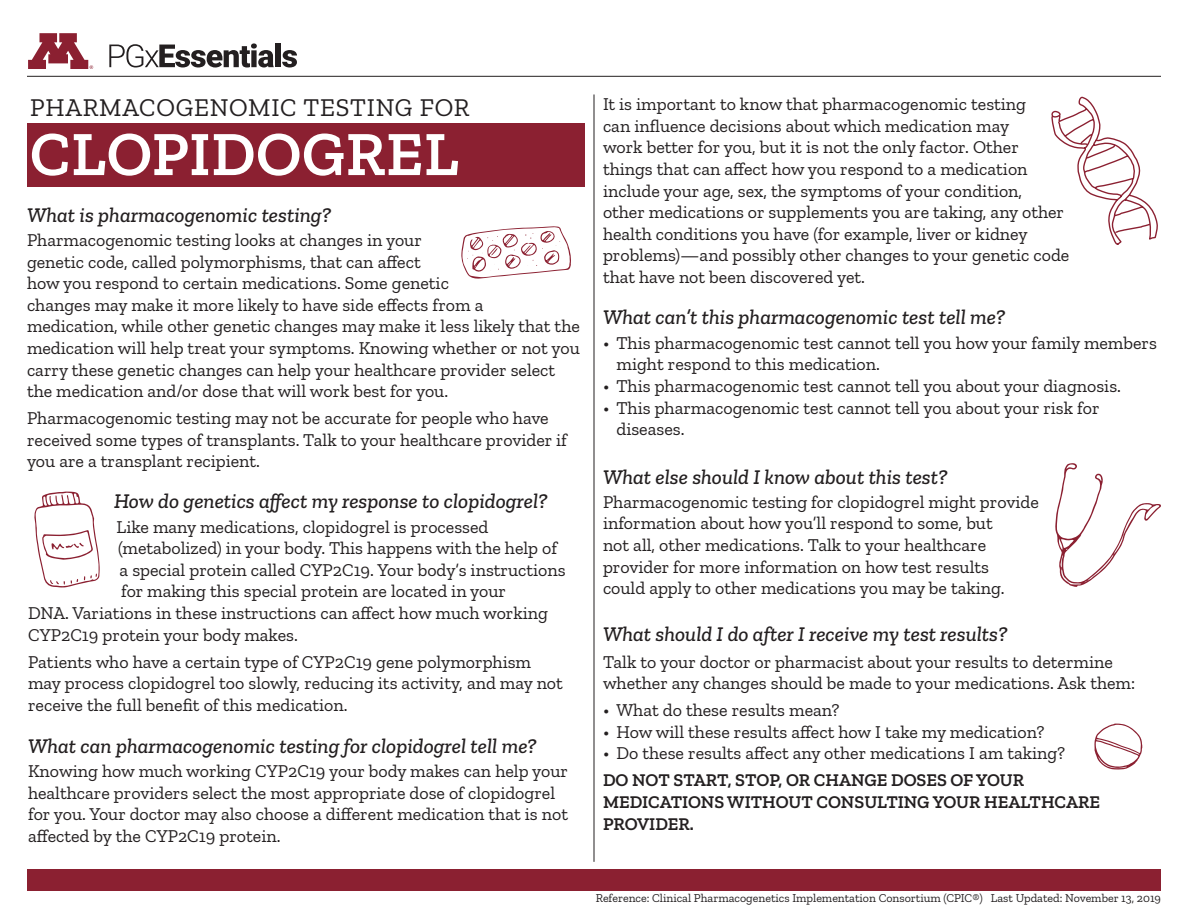
<style>
.page{position:relative;width:1188px;height:918px;background:#fff}
.page>*{position:absolute;margin:0;border:0;box-sizing:border-box;transform-origin:0 0}
.t1{font:600 63px "Zilla Slab";letter-spacing:.01em;color:#fff}
.t2{font:25.5px "Zilla Slab";letter-spacing:.03em;color:#231f20}
.t3{font:italic 500 21px "Zilla Slab";color:#231f20}
.t4{font:18px/21.6px "Zilla Slab";color:#231f20}
.t5{font:600 18px/21.6px "Zilla Slab";color:#231f20}
.t6{font:12px "Zilla Slab";color:#231f20}
</style>
<div class="page">
<svg style="left:109px;top:43px;width:165px;height:25px"></svg>
<div style="left:275px;top:43px;width:6px;height:24px;background:#231f20"></div>
<svg style="left:282px;top:50px;width:15px;height:17px"></svg>
<div style="left:27px;top:123px;width:558px;height:64px;background:#8b2031"></div>
<hr style="left:27px;top:76px;width:1134px;height:1px;background:#231f20">
<hr style="left:594px;top:94px;width:1px;height:768px;background:#231f20">
<svg style="left:28px;top:33px;width:65px;height:36px"></svg>
<svg style="left:1055px;top:463px;width:106px;height:124px"></svg>
<svg style="left:34px;top:491px;width:66px;height:97px"></svg>
<svg style="left:461px;top:226px;width:110px;height:53px"></svg>
<div style="left:27px;top:869px;width:1134px;height:22px;background:#8b2031"></div>
<svg style="left:1051px;top:96px;width:107px;height:149px"></svg>
<svg style="left:1094px;top:724px;width:49px;height:46px"></svg>
<p class="t2" style="left:30px;top:93px;width:441px">PHARMACOGENOMIC TESTING FOR</p>
<p class="t1" style="left:30px;top:119px;width:430px">CLOPIDOGREL</p>
<p class="t3" style="left:27px;top:203px;width:306px">What is pharmacogenomic testing?</p>
<p class="t4" style="left:27px;top:229px;width:554px">Pharmacogenomic testing looks at changes in your<br>genetic code, called polymorphisms, that can affect<br>how you respond to certain medications. Some genetic<br>changes may make it more likely to have side effects from a<br>medication, while other genetic changes may make it less likely that the medication will help treat your symptoms. Knowing whether or not you carry these genetic changes can help your healthcare provider select the medication and/or dose that will work best for you.</p>
<p class="t4" style="left:27px;top:408px;width:542px">Pharmacogenomic testing may not be accurate for people who have received some types of transplants. Talk to your healthcare provider if you are a transplant recipient.</p>
<p class="t3" style="left:114px;top:490px;width:435px">How do genetics affect my response to clopidogrel?</p>
<p class="t4" style="left:117px;top:516px;width:373px">Like many medications, clopidogrel is processed</p>
<p class="t4" style="left:118px;top:537px;width:441px">(metabolized) in your body. This happens with the help of</p>
<p class="t4" style="left:120px;top:559px;width:448px">a special protein called CYP2C19. Your body’s instructions</p>
<p class="t4" style="left:121px;top:581px;width:387px">for making this special protein are located in your</p>
<p class="t4" style="left:28px;top:602px;width:521px">DNA. Variations in these instructions can affect how much working</p>
<p class="t4" style="left:28px;top:624px;width:271px">CYP2C19 protein your body makes.</p>
<p class="t4" style="left:28px;top:651px;width:536px">Patients who have a certain type of CYP2C19 gene polymorphism may process clopidogrel too slowly, reducing its activity, and may not receive the full benefit of this medication.</p>
<p class="t3" style="left:28px;top:734px;width:510px">What can pharmacogenomic testing for clopidogrel tell me?</p>
<p class="t4" style="left:28px;top:761px;width:542px">Knowing how much working CYP2C19 your body makes can help your healthcare providers select the most appropriate dose of clopidogrel for you. Your doctor may also choose a different medication that is not affected by the CYP2C19 protein.</p>
<p class="t4" style="left:603px;top:94px;width:468px">It is important to know that pharmacogenomic testing<br>can influence decisions about which medication may<br>work better for you, but it is not the only factor. Other things that can affect how you respond to a medication include your age, sex, the symptoms of your condition,<br>other medications or supplements you are taking, any other health conditions you have (for example, liver or kidney problems)—and possibly other changes to your genetic code that have not been discovered yet.</p>
<p class="t3" style="left:603px;top:305px;width:404px">What can’t this pharmacogenomic test tell me?</p>
<p class="t4" style="left:616px;top:332px;width:542px;text-indent:-14px">• This pharmacogenomic test cannot tell you how your family members might respond to this medication.</p>
<p class="t4" style="left:603px;top:375px;width:520px">• This pharmacogenomic test cannot tell you about your diagnosis.</p>
<p class="t4" style="left:616px;top:397px;width:485px;text-indent:-14px">• This pharmacogenomic test cannot tell you about your risk for diseases.</p>
<p class="t3" style="left:603px;top:465px;width:346px">What else should I know about this test?</p>
<p class="t4" style="left:603px;top:491px;width:437px">Pharmacogenomic testing for clopidogrel might provide information about how you’ll respond to some, but<br>not all, other medications. Talk to your healthcare provider for more information on how test results<br>could apply to other medications you may be taking.</p>
<p class="t3" style="left:603px;top:622px;width:406px">What should I do after I receive my test results?</p>
<p class="t4" style="left:603px;top:651px;width:534px">Talk to your doctor or pharmacist about your results to determine whether any changes should be made to your medications. Ask them:</p>
<p class="t4" style="left:603px;top:700px;width:238px">• What do these results mean?</p>
<p class="t4" style="left:603px;top:721px;width:443px">• How will these results affect how I take my medication?</p>
<p class="t4" style="left:603px;top:743px;width:464px">• Do these results affect any other medications I am taking?</p>
<p class="t5" style="left:603px;top:770px;width:499px">DO NOT START, STOP, OR CHANGE DOSES OF YOUR<br>MEDICATIONS WITHOUT CONSULTING YOUR HEALTHCARE<br>PROVIDER.</p>
<p class="t6" style="left:596px;top:891px;width:567px">Reference: Clinical Pharmacogenetics Implementation Consortium (CPIC®) Last Updated: November 13, 2019</p>
</div>
